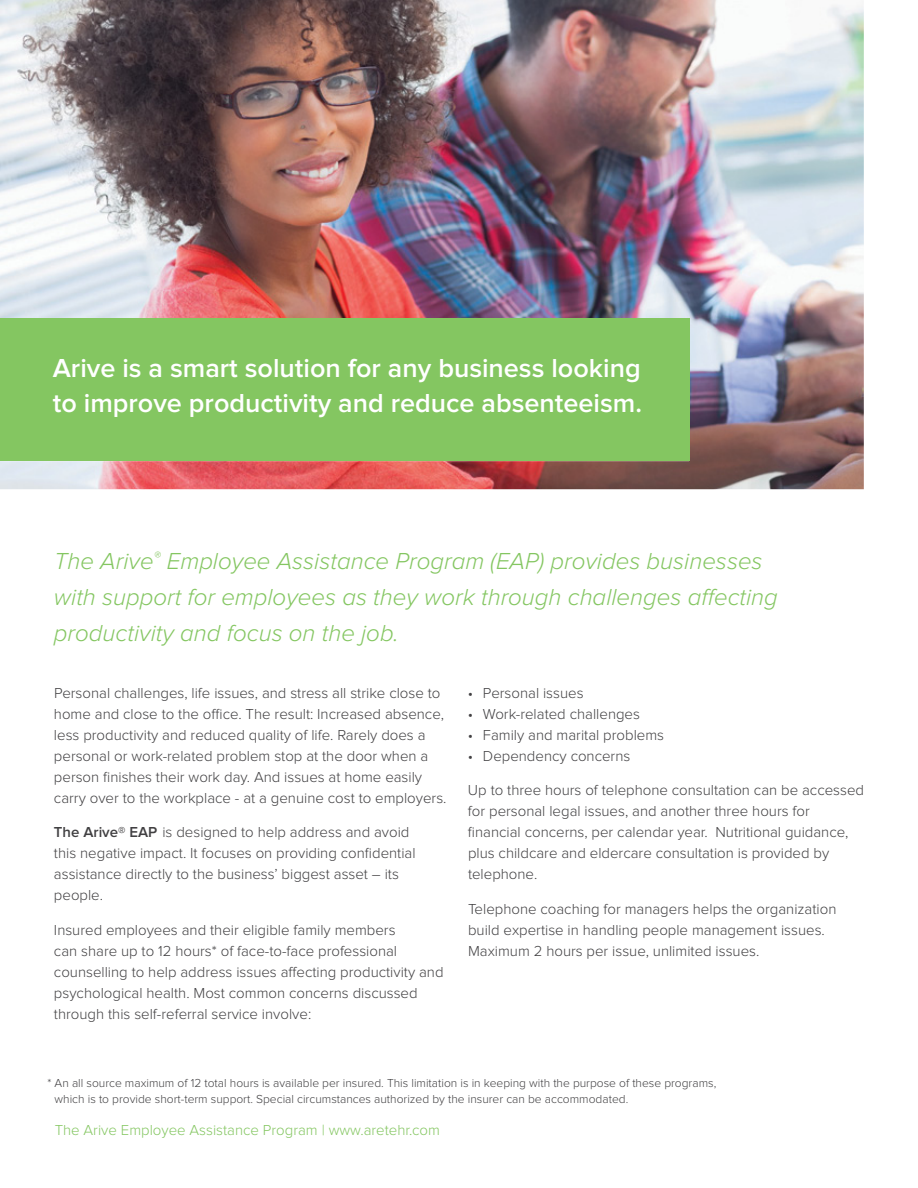
<style>
.page{position:relative;width:918px;height:1188px;background:#fff}
.page>*{position:absolute;margin:0;border:0;box-sizing:border-box;transform-origin:0 0}
.t1{font:600 27px/35.2px "Proxima Nova";color:#fff}
.t2{font:italic 300 24px/36px "Proxima Nova";color:#84c661}
.t3{font:300 15px/21px "Proxima Nova";color:#414042}
.t4{font:300 15px "Proxima Nova";color:#84c661}
.t5{font:300 12px/16.5px "Proxima Nova";color:#414042}
.s1{font-weight:600}
</style>
<div class="page">
<img style="left:0;top:0;width:864px;height:489px">
<div style="left:0;top:319px;width:689px;height:142px;background:#84c661"></div>
<h1 class="t1" style="left:53px;top:352px;width:591px">Arive is a smart solution for any business looking to improve productivity and reduce absenteeism.</h1>
<h2 class="t2" style="left:54px;top:544px;width:725px">The Arive<sup>®</sup> Employee Assistance Program (EAP) provides businesses with support for employees as they work through challenges affecting productivity and focus on the job.</h2>
<p class="t3" style="left:54px;top:683px;width:394px">Personal challenges, life issues, and stress all strike close to home and close to the office. The result: Increased absence, less productivity and reduced quality of life. Rarely does a personal or work-related problem stop at the door when a person finishes their work day. And issues at home easily carry over to the workplace - at a genuine cost to employers.</p>
<p class="t3" style="left:54px;top:822px;width:363px"><span class="s1">The Arive® EAP</span> is designed to help address and avoid this negative impact. It focuses on providing confidential assistance directly to the business’ biggest asset – its people.</p>
<p class="t3" style="left:54px;top:920px;width:391px">Insured employees and their eligible family members<br>can share up to 12 hours* of face-to-face professional counselling to help address issues affecting productivity and psychological health. Most common concerns discussed through this self-referral service involve:</p>
<p class="t3" style="left:468px;top:683px;width:117px">• Personal issues</p>
<p class="t3" style="left:468px;top:704px;width:174px">• Work-related challenges</p>
<p class="t3" style="left:468px;top:725px;width:198px">• Family and marital problems</p>
<p class="t3" style="left:468px;top:746px;width:164px">• Dependency concerns</p>
<p class="t3" style="left:468px;top:780px;width:398px">Up to three hours of telephone consultation can be accessed for personal legal issues, and another three hours for financial concerns, per calendar year. Nutritional guidance, plus childcare and eldercare consultation is provided by telephone.</p>
<p class="t3" style="left:468px;top:899px;width:370px">Telephone coaching for managers helps the organization build expertise in handling people management issues.<br>Maximum 2 hours per issue, unlimited issues.</p>
<p class="t5" style="left:55px;top:1075px;width:663px;text-indent:-7px">* An all source maximum of 12 total hours is available per insured. This limitation is in keeping with the purpose of these programs, which is to provide short-term support. Special circumstances authorized by the insurer can be accommodated.</p>
<p class="t4" style="left:55px;top:1123px;width:387px">The Arive Employee Assistance Program | www.aretehr.com</p>
</div>
